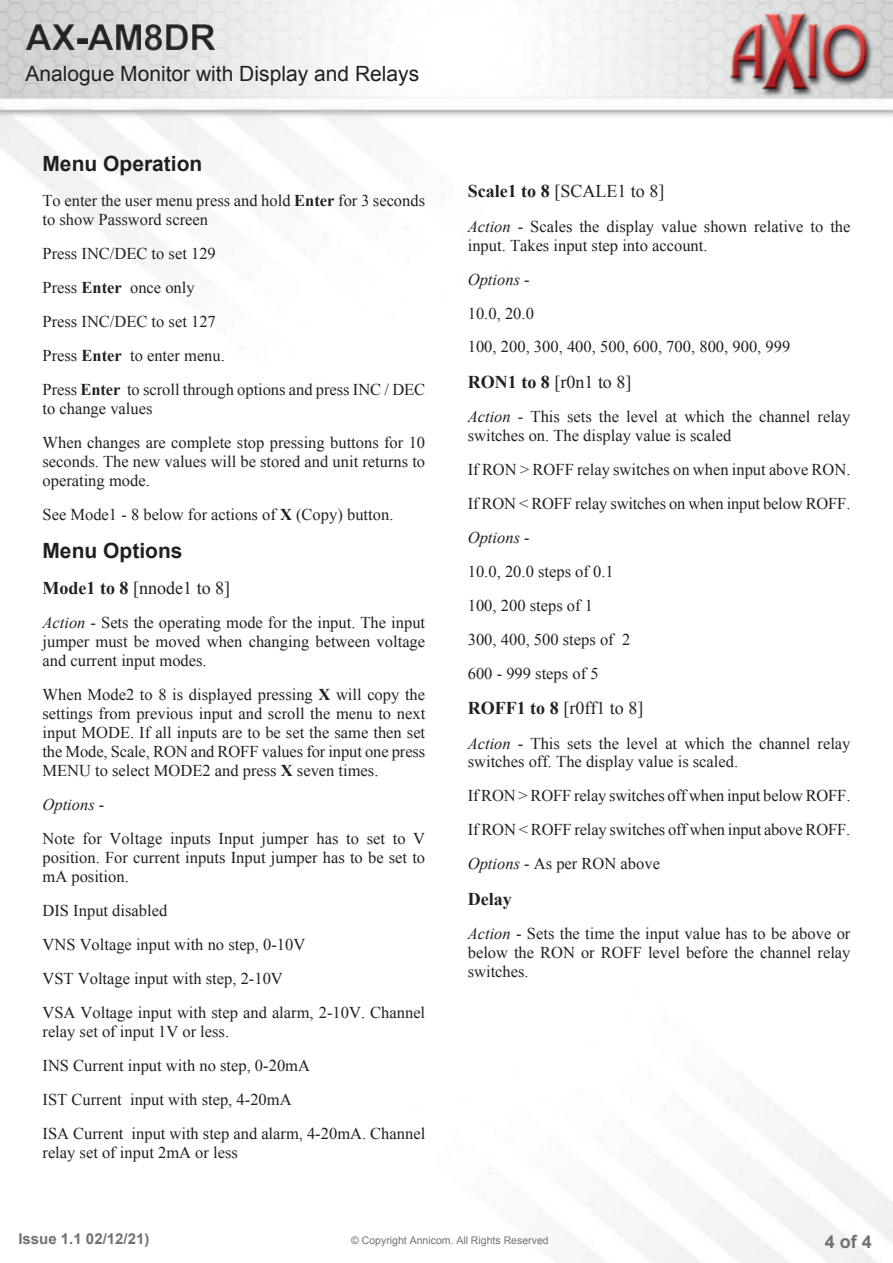
<style>
.page{position:relative;width:893px;height:1263px;background:#fff}
.page>*{position:absolute;margin:0;border:0;box-sizing:border-box;transform-origin:0 0}
.t1{font:21px "Arial";color:#231f20}
.t2{font:700 21px "Arial";color:#231f20}
.t3{font:18px "Times New Roman";color:#231f20}
.t4{font:700 18px "Times New Roman";color:#231f20}
.t5{font:700 18px "Arial";color:#707174}
.t6{font:16.5px/33.9px "Times New Roman";color:#231f20}
.t7{font:700 15px "Arial";color:#707174}
.t8{font:10.5px "Arial";color:#707174}
.s1{font-weight:700}
.s2{font-style:italic}
</style>
<div class="page">
<img style="left:0;top:0;width:893px;height:1263px">
<img style="left:26px;top:24px;width:49px;height:26px">
<svg style="left:78px;top:38px;width:9px;height:5px"></svg>
<img style="left:88px;top:24px;width:25px;height:26px">
<img style="left:116px;top:24px;width:25px;height:26px">
<img style="left:145px;top:24px;width:17px;height:27px">
<img style="left:166px;top:24px;width:22px;height:26px">
<img style="left:192px;top:24px;width:23px;height:26px">
<img style="left:715px;top:6px;width:164px;height:90px">
<p class="t1" style="left:26px;top:66px;width:395px">Analogue Monitor with Display and Relays</p>
<p class="t2" style="left:43px;top:156px;width:161px">Menu Operation</p>
<p class="t6" style="left:43px;top:193px;width:384px;line-height:18.9px">To enter the user menu press and hold <span class="s1">Enter</span> for 3 seconds to show Password screen</p>
<p class="t6" style="left:43px;top:238px;width:384px">Press INC/DEC to set 129<br>Press <span class="s1">Enter</span> once only<br>Press INC/DEC to set 127<br>Press <span class="s1">Enter</span> to enter menu.<br>Press <span class="s1">Enter</span> to scroll through options and press INC / DEC</p>
<p class="t6" style="left:43px;top:393px;width:384px">to change values<br>When changes are complete stop pressing buttons for 10</p>
<p class="t6" style="left:43px;top:453px;width:384px;line-height:18.9px">seconds. The new values will be stored and unit returns to operating mode.</p>
<p class="t6" style="left:43px;top:499px;width:352px">See Mode1 - 8 below for actions of <span class="s1">X</span> (Copy) button.</p>
<p class="t2" style="left:43px;top:543px;width:141px">Menu Options</p>
<p class="t3" style="left:43px;top:582px;width:189px"><span class="s1">Mode1 to 8</span> [nnode1 to 8]</p>
<p class="t6" style="left:43px;top:615px;width:384px;line-height:18.9px;text-align:justify"><span class="s2">Action</span> - Sets the operating mode for the input. The input jumper must be moved when changing between voltage and current input modes.</p>
<p class="t6" style="left:43px;top:687px;width:384px;line-height:18.9px;text-align:justify">When Mode2 to 8 is displayed pressing <span class="s1">X</span> will copy the settings from previous input and scroll the menu to next input MODE. If all inputs are to be set the same then set the Mode, Scale, RON and ROFF values for input one press MENU to select MODE2 and press <span class="s1">X</span> seven times.</p>
<p class="t6" style="left:43px;top:789px;width:384px"><span class="s2">Options</span> -<br>Note for Voltage inputs Input jumper has to set to V</p>
<p class="t6" style="left:43px;top:850px;width:384px;line-height:18.9px">position. For current inputs Input jumper has to be set to mA position.</p>
<p class="t6" style="left:43px;top:895px;width:384px">DIS Input disabled<br>VNS Voltage input with no step, 0-10V<br>VST Voltage input with step, 2-10V<br>VSA Voltage input with step and alarm, 2-10V. Channel</p>
<p class="t6" style="left:43px;top:1016px;width:384px">relay set of input 1V or less.<br>INS Current input with no step, 0-20mA<br>IST Current input with step, 4-20mA<br>ISA Current input with step and alarm, 4-20mA. Channel</p>
<p class="t6" style="left:43px;top:1137px;width:197px">relay set of input 2mA or less</p>
<p class="t3" style="left:468px;top:185px;width:198px"><span class="s1">Scale1 to 8</span> [SCALE1 to 8]</p>
<p class="t6" style="left:468px;top:218px;width:384px;line-height:18.9px"><span class="s2">Action</span> - Scales the display value shown relative to the input. Takes input step into account.</p>
<p class="t6" style="left:468px;top:264px;width:324px"><span class="s2">Options</span> -<br>10.0, 20.0<br>100, 200, 300, 400, 500, 600, 700, 800, 900, 999</p>
<p class="t3" style="left:468px;top:375px;width:165px"><span class="s1">RON1 to 8</span> [r0n1 to 8]</p>
<p class="t6" style="left:468px;top:409px;width:384px;line-height:18.9px"><span class="s2">Action</span> - This sets the level at which the channel relay switches on. The display value is scaled</p>
<p class="t6" style="left:468px;top:454px;width:384px">If RON &gt; ROFF relay switches on when input above RON.<br>If RON &lt; ROFF relay switches on when input below ROFF.<br><span class="s2">Options</span> -<br>10.0, 20.0 steps of 0.1<br>100, 200 steps of 1<br>300, 400, 500 steps of 2<br>600 - 999 steps of 5</p>
<p class="t3" style="left:468px;top:702px;width:177px"><span class="s1">ROFF1 to 8</span> [r0ff1 to 8]</p>
<p class="t6" style="left:468px;top:735px;width:384px;line-height:18.9px"><span class="s2">Action</span> - This sets the level at which the channel relay switches off. The display value is scaled.</p>
<p class="t6" style="left:468px;top:780px;width:384px;text-align:justify">If RON &gt; ROFF relay switches off when input below ROFF.<br>If RON &lt; ROFF relay switches off when input above ROFF.<br><span class="s2">Options</span> - As per RON above</p>
<p class="t4" style="left:468px;top:892px;width:45px">Delay</p>
<p class="t6" style="left:468px;top:926px;width:384px;line-height:18.9px;text-align:justify"><span class="s2">Action</span> - Sets the time the input value has to be above or below the RON or ROFF level before the channel relay switches.</p>
<p class="t7" style="left:18px;top:1233px;width:133px">Issue 1.1 02/12/21)</p>
<p class="t8" style="left:351px;top:1236px;width:199px">© Copyright Annicom. All Rights Reserved</p>
<p class="t5" style="left:825px;top:1235px;width:49px">4 of 4</p>
</div>
